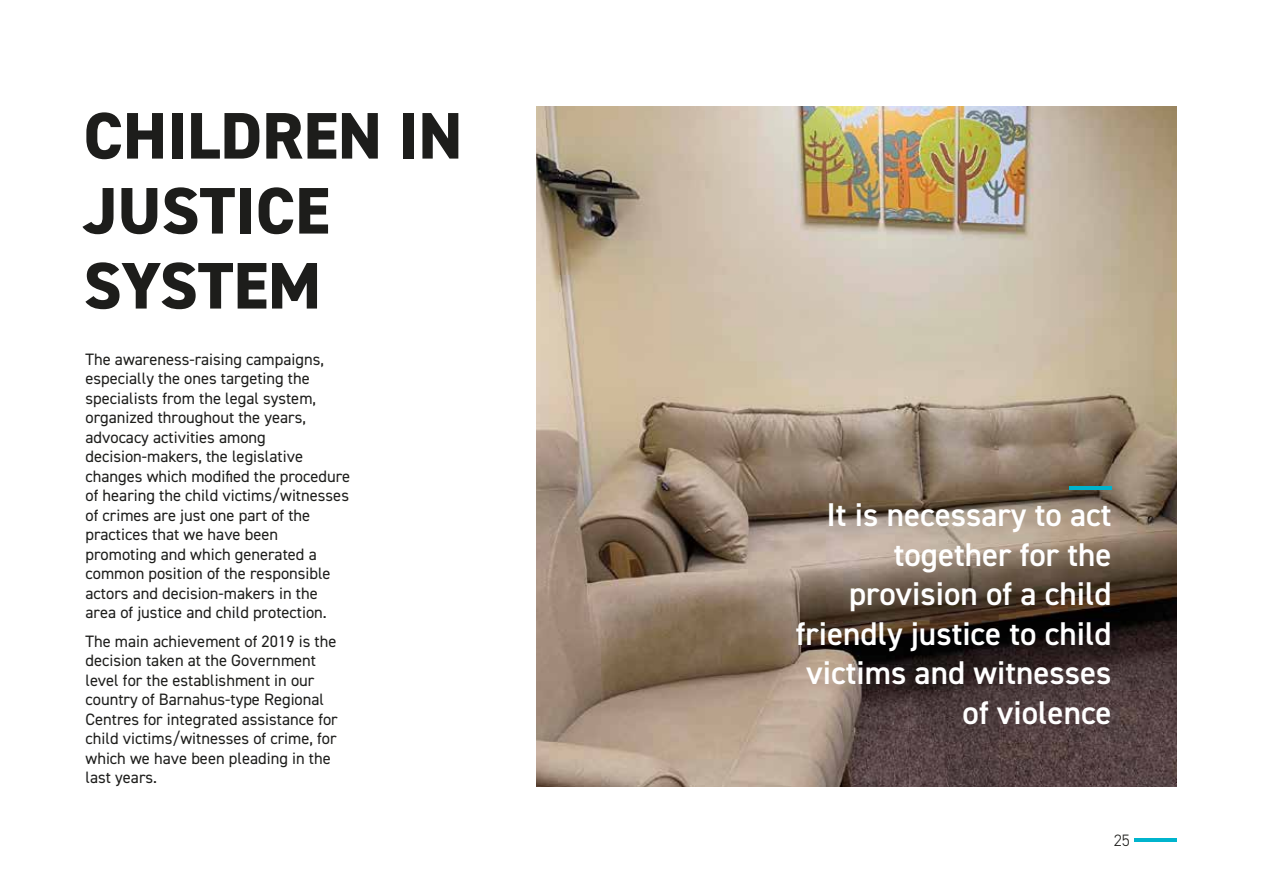
<style>
.page{position:relative;width:1263px;height:893px;background:#fff}
.page>*{position:absolute;margin:0;border:0;box-sizing:border-box;transform-origin:0 0}
.t1{font:800 66px/75px "DIN2014";color:#1d1d1b}
.t2{font:600 33px/39.6px "DIN2014";color:#fff;text-align:right}
.t3{font:16.5px/19.5px "DIN2014";color:#1d1d1b}
.t4{font:300 16.5px "DIN2014";color:#1d1d1b}
</style>
<div class="page">
<hr style="left:1134px;top:838px;width:43px;height:4px;background:#00b4cd">
<img style="left:536px;top:106px;width:641px;height:681px">
<hr style="left:1069px;top:486px;width:43px;height:4px;background:#00b4cd">
<h1 class="t1" style="left:83px;top:98px;width:380px">CHILDREN IN<br>JUSTICE<br>SYSTEM</h1>
<p class="t3" style="left:86px;top:349px;width:266px">The awareness-raising campaigns, especially the ones targeting the specialists from the legal system, organized throughout the years, advocacy activities among decision-makers, the legislative changes which modified the procedure of hearing the child victims/witnesses of crimes are just one part of the practices that we have been promoting and which generated a common position of the responsible actors and decision-makers in the area of justice and child protection.</p>
<p class="t3" style="left:86px;top:631px;width:254px">The main achievement of 2019 is the decision taken at the Government level for the establishment in our country of Barnahus-type Regional<br>Centres for integrated assistance for child victims/witnesses of crime, for which we have been pleading in the last years.</p>
<h2 class="t2" style="left:796px;top:494px;width:317px">It is necessary to act together for the provision of a child friendly justice to child victims and witnesses of violence</h2>
<p class="t4" style="left:1114px;top:830px;width:18px">25</p>
</div>
